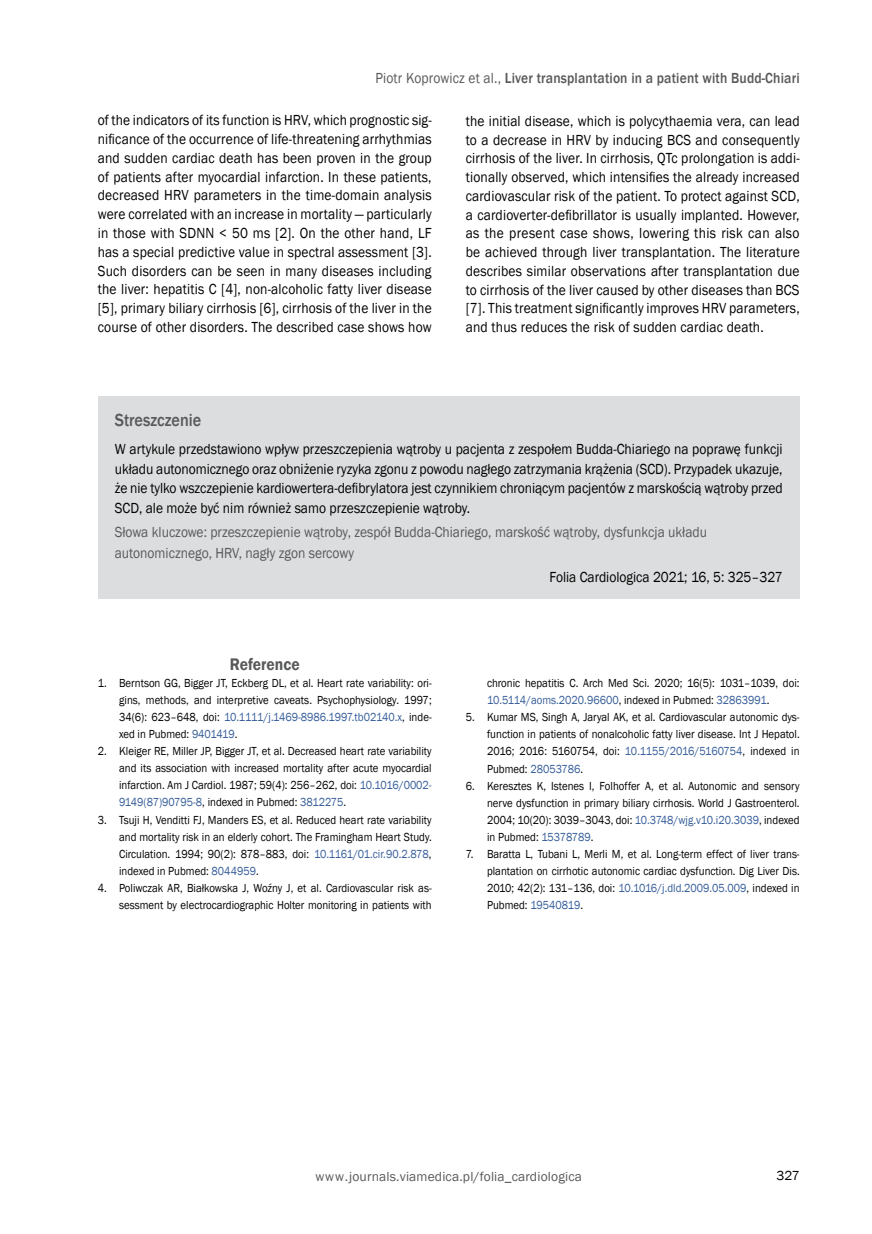
<style>
.page{position:relative;width:872px;height:1234px;background:#fff}
.page>*{position:absolute;margin:0;border:0;box-sizing:border-box;transform-origin:0 0}
.t1{font:500 18px "Franklin Gothic";color:#58595b;scale:.9 1}
.t2{font:600 17.25px "Franklin Gothic";color:#58595b;scale:.9 1}
.t3{font:15px/18.8px "Franklin Gothic";letter-spacing:.01em;color:#000;text-align:justify;scale:.9 1}
.t4{font:15px/20.5px "Franklin Gothic";color:#58595b;scale:.9 1}
.t5{font:500 15px "Franklin Gothic";letter-spacing:.01em;color:#58595b;scale:.9 1}
.t6{font:13.5px "Franklin Gothic";letter-spacing:.01em;color:#58595b}
.t7{font:13.5px "Franklin Gothic";color:#000}
.t8{font:12px/17.1px "Franklin Gothic";color:#000;text-align:justify;scale:.9 1}
.s1{font-weight:400}
.s2{color:#345c98}
</style>
<div class="page">
<div style="left:98px;top:396px;width:701px;height:202px;background:#dcddde"></div>
<p class="t5" style="left:375px;top:69px;width:473px"><span class="s1">Piotr Koprowicz et al.,</span> Liver transplantation in a patient with Budd-Chiari</p>
<p class="t3" style="left:98px;top:111px;width:372px">of the indicators of its function is HRV, which prognostic sig&shy;nificance of the occurrence of life-threatening arrhythmias and sudden cardiac death has been proven in the group of patients after myocardial infarction. In these patients, decreased HRV parameters in the time-domain analysis were correlated with an increase in mortality — particularly in those with SDNN &lt; 50 ms [2]. On the other hand, LF has a special predictive value in spectral assessment [3].<br>Such disorders can be seen in many diseases including the liver: hepatitis C [4], non-alcoholic fatty liver disease [5], primary biliary cirrhosis [6], cirrhosis of the liver in the course of other disorders. The described case shows how</p>
<p class="t3" style="left:466px;top:112px;width:372px">the initial disease, which is polycythaemia vera, can lead to a decrease in HRV by inducing BCS and consequently cirrhosis of the liver. In cirrhosis, QTc prolongation is addi&shy;tionally observed, which intensifies the already increased cardiovascular risk of the patient. To protect against SCD, a cardioverter-defibrillator is usually implanted. However, as the present case shows, lowering this risk can also be achieved through liver transplantation. The literature describes similar observations after transplantation due to cirrhosis of the liver caused by other diseases than BCS [7]. This treatment significantly improves HRV parameters, and thus reduces the risk of sudden cardiac death.</p>
<p class="t1" style="left:115px;top:409px;width:98px">Streszczenie</p>
<p class="t3" style="left:115px;top:439px;width:743px;line-height:19.5px">W artykule przedstawiono wpływ przeszczepienia wątroby u pacjenta z zespołem Budda-Chiariego na poprawę funkcji układu autonomicznego oraz obniżenie ryzyka zgonu z powodu nagłego zatrzymania krążenia (SCD). Przypadek ukazuje, że nie tylko wszczepienie kardiowertera-defibrylatora jest czynnikiem chroniącym pacjentów z marskością wątroby przed SCD, ale może być nim również samo przeszczepienie wątroby.</p>
<p class="t4" style="left:115px;top:522px;width:659px">Słowa kluczowe: przeszczepienie wątroby, zespół Budda-Chiariego, marskość wątroby, dysfunkcja układu autonomicznego, HRV, nagły zgon sercowy</p>
<p class="t3" style="left:549px;top:567px;width:260px">Folia Cardiologica 2021; 16, 5: 325–327</p>
<p class="t2" style="left:230px;top:653px;width:79px">Reference</p>
<p class="t8" style="left:119px;top:674px;width:349px;text-indent:-21px">1. Berntson GG, Bigger JT, Eckberg DL, et al. Heart rate variability: ori&shy;gins, methods, and interpretive caveats. Psychophysiology. 1997; 34(6): 623–648, doi: <span class="s2">10.1111/j.1469-8986.1997.tb02140.x</span>, inde&shy;xed in Pubmed: <span class="s2">9401419</span>.</p>
<p class="t8" style="left:119px;top:742px;width:349px;text-indent:-21px">2. Kleiger RE, Miller JP, Bigger JT, et al. Decreased heart rate variability and its association with increased mortality after acute myocardial infarction. Am J Cardiol. 1987; 59(4): 256–262, doi: <span class="s2">10.1016/0002- 9149(87)90795-8</span>, indexed in Pubmed: <span class="s2">3812275</span>.</p>
<p class="t8" style="left:119px;top:811px;width:349px;text-indent:-21px">3. Tsuji H, Venditti FJ, Manders ES, et al. Reduced heart rate variability and mortality risk in an elderly cohort. The Framingham Heart Study.<br>Circulation. 1994; 90(2): 878–883, doi: <span class="s2">10.1161/01.cir.90.2.878</span>, indexed in Pubmed: <span class="s2">8044959</span>.</p>
<p class="t8" style="left:98px;top:879px;width:372px;text-align:right">4. Poliwczak AR, Białkowska J, Woźny J, et al. Cardiovascular risk as&shy;sessment by electrocardiographic Holter monitoring in patients with</p>
<p class="t8" style="left:487px;top:674px;width:349px">chronic hepatitis C. Arch Med Sci. 2020; 16(5): 1031–1039, doi:<br><span class="s2">10.5114/aoms.2020.96600</span>, indexed in Pubmed: <span class="s2">32863991</span>.</p>
<p class="t8" style="left:487px;top:708px;width:349px;text-indent:-21px">5. Kumar MS, Singh A, Jaryal AK, et al. Cardiovascular autonomic dys&shy;function in patients of nonalcoholic fatty liver disease. Int J Hepatol.<br>2016; 2016: 5160754, doi: <span class="s2">10.1155/2016/5160754</span>, indexed in Pubmed: <span class="s2">28053786</span>.</p>
<p class="t8" style="left:487px;top:777px;width:349px;text-indent:-21px">6. Keresztes K, Istenes I, Folhoffer A, et al. Autonomic and sensory nerve dysfunction in primary biliary cirrhosis. World J Gastroenterol.<br>2004; 10(20): 3039–3043, doi: <span class="s2">10.3748/wjg.v10.i20.3039</span>, indexed in Pubmed: <span class="s2">15378789</span>.</p>
<p class="t8" style="left:487px;top:845px;width:349px;text-indent:-21px">7. Baratta L, Tubani L, Merli M, et al. Long-term effect of liver trans&shy;plantation on cirrhotic autonomic cardiac dysfunction. Dig Liver Dis.<br>2010; 42(2): 131–136, doi: <span class="s2">10.1016/j.dld.2009.05.009</span>, indexed in Pubmed: <span class="s2">19540819</span>.</p>
<p class="t6" style="left:315px;top:1168px;width:268px">www.journals.viamedica.pl/folia_cardiologica</p>
<p class="t7" style="left:776px;top:1166px;width:25px">327</p>
</div>
